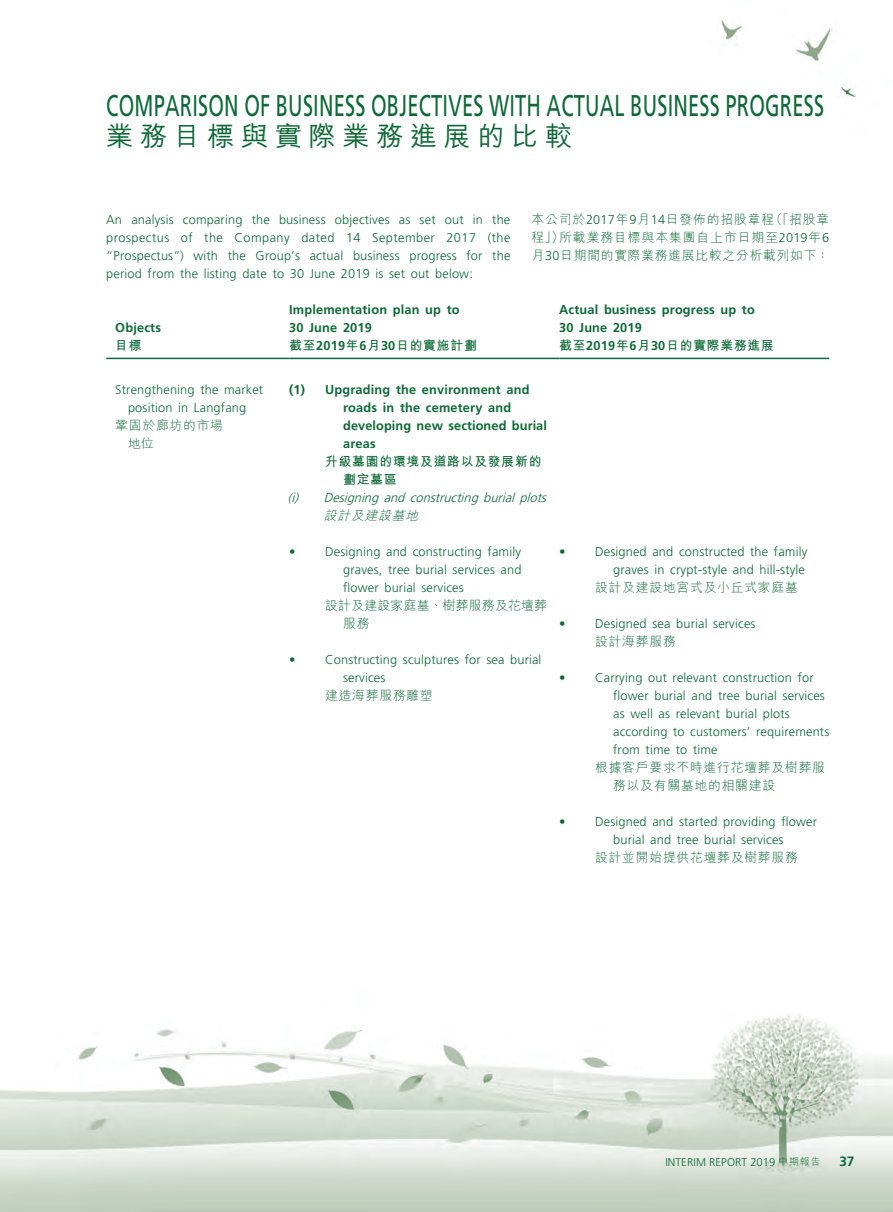
<style>
.page{position:relative;width:893px;height:1212px;background:#fff}
.page>*{position:absolute;margin:0;border:0;box-sizing:border-box;transform-origin:0 0}
.t1{font:30px "Frutiger LT Std";letter-spacing:.01em;color:#0e6937;scale:.67 1}
.t2{font:500 27px "M Hei HK";letter-spacing:.25em;color:#0e6937}
.t3{font:700 13.5px "Frutiger LT Std";color:#0e6937}
._15_Table_Stub{font:300 12.75px/18px "Frutiger LT Std";letter-spacing:.015em;color:#0e6937}
._01_Body_Text{font:300 12.75px/18px "Frutiger LT Std";letter-spacing:.015em;color:#0e6937;text-align:justify}
._15_Table_Stub-2{font:700 12.75px/18px "Frutiger LT Std";letter-spacing:.015em;color:#0e6937}
._15_Table_Stub-3{font:300 12.75px/18px "M Hei HK";letter-spacing:.065em;color:#0e6937}
._01_Body_Text-2{font:300 12.75px/18px "M Hei HK";letter-spacing:.07em;color:#0e6937;text-align:justify}
._15_Table_Stub-4{font:700 12.75px/18px "M Hei HK";letter-spacing:.065em;color:#0e6937}
._15_Table_Stub-5{font:italic 300 12.75px "Frutiger LT Std";color:#0e6937}
._15_Table_Stub-6{font:300 12.75px/18px "M Hei HK";letter-spacing:.025em;color:#0e6937}
._15_Table_Stub-7{font:italic 300 12.75px "M Hei HK";color:#0e6937}
.t4{font:300 11.25px "Frutiger LT Std";letter-spacing:.01em;color:#0e6937}
.s1{font-family:"Frutiger LT Std"}
.s2{font-family:"M Hei HK";font-size:9.75px}
</style>
<div class="page">
<img style="left:0;top:19px;width:893px;height:1193px">
<hr style="left:106px;top:358px;width:183px;height:1px;background:#0e6937">
<hr style="left:289px;top:358px;width:270px;height:1px;background:#0e6937">
<hr style="left:559px;top:358px;width:270px;height:1px;background:#0e6937">
<h1 class="t1" style="left:106px;top:88px;width:1073px">COMPARISON OF BUSINESS OBJECTIVES WITH ACTUAL BUSINESS PROGRESS</h1>
<h2 class="t2" style="left:106px;top:116px;width:467px">業務目標與實際業務進展的比較</h2>
<p class="_01_Body_Text" style="left:106px;top:211px;width:406px">An analysis comparing the business objectives as set out in the prospectus of the Company dated 14 September 2017 (the “Prospectus”) with the Group’s actual business progress for the period from the listing date to 30 June 2019 is set out below:</p>
<p class="_01_Body_Text-2" style="left:531px;top:210px;width:299px">本公司於<span class="s1">2017</span>年<span class="s1">9</span>月<span class="s1">14</span>日發佈的招股章程（「招股章程」）所載業務目標與本集團自上市日期至<span class="s1">2019</span>年<span class="s1">6</span>月<span class="s1">30</span>日期間的實際業務進展比較之分析載列如下：</p>
<p class="_15_Table_Stub-2" style="left:115px;top:319px;width:47px">Objects</p>
<p class="_15_Table_Stub-2" style="left:289px;top:301px;width:172px">Implementation plan up to<br>30 June 2019</p>
<p class="_15_Table_Stub-2" style="left:559px;top:301px;width:197px">Actual business progress up to<br>30 June 2019</p>
<p class="_15_Table_Stub-4" style="left:115px;top:335px;width:28px">目標</p>
<p class="_15_Table_Stub-4" style="left:289px;top:335px;width:189px">截至<span class="s1">2019</span>年<span class="s1">6</span>月<span class="s1">30</span>日的實施計劃</p>
<p class="_15_Table_Stub-4" style="left:559px;top:335px;width:216px">截至<span class="s1">2019</span>年<span class="s1">6</span>月<span class="s1">30</span>日的實際業務進展</p>
<p class="_15_Table_Stub" style="left:115px;top:380px;width:149px;text-align:center">Strengthening the market position in Langfang</p>
<p class="_15_Table_Stub-3" style="left:128px;top:415px;width:96px;text-indent:-13px">鞏固於廊坊的市場地位</p>
<p class="_15_Table_Stub-2" style="left:343px;top:380px;width:205px;text-indent:-54px">(1) Upgrading the environment and roads in the cemetery and developing new sectioned burial areas</p>
<p class="_15_Table_Stub-4" style="left:343px;top:451px;width:200px;text-indent:-18px">升級墓園的環境及道路以及發展新的劃定墓區</p>
<p class="_15_Table_Stub-5" style="left:288px;top:490px;width:264px">(i) Designing and constructing burial plots</p>
<p class="_15_Table_Stub-7" style="left:324px;top:506px;width:100px">設計及建設墓地</p>
<p class="_15_Table_Stub" style="left:343px;top:542px;width:180px;text-align:justify;text-indent:-54px">• Designing and constructing family graves, tree burial services and flower burial services</p>
<p class="_15_Table_Stub-6" style="left:343px;top:595px;width:205px;text-indent:-18px">設計及建設家庭墓、樹葬服務及花壇葬服務</p>
<p class="_15_Table_Stub" style="left:343px;top:650px;width:200px;text-indent:-54px">• Constructing sculptures for sea burial services</p>
<p class="_15_Table_Stub-3" style="left:325px;top:685px;width:109px">建造海葬服務雕塑</p>
<p class="_15_Table_Stub" style="left:559px;top:542px;width:250px;text-align:right">• Designed and constructed the family graves in crypt-style and hill-style</p>
<p class="_15_Table_Stub-3" style="left:595px;top:577px;width:204px">設計及建設地宮式及小丘式家庭墓</p>
<p class="_15_Table_Stub" style="left:559px;top:614px;width:198px">• Designed sea burial services</p>
<p class="_15_Table_Stub-3" style="left:595px;top:631px;width:82px">設計海葬服務</p>
<p class="_15_Table_Stub" style="left:613px;top:668px;width:218px;text-indent:-54px">• Carrying out relevant construction for flower burial and tree burial services as well as relevant burial plots according to customers’ requirements from time to time</p>
<p class="_15_Table_Stub-3" style="left:613px;top:757px;width:213px;text-indent:-18px">根據客戶要求不時進行花壇葬及樹葬服務以及有關墓地的相關建設</p>
<p class="_15_Table_Stub" style="left:613px;top:812px;width:205px;text-indent:-54px">• Designed and started providing flower burial and tree burial services</p>
<p class="_15_Table_Stub-3" style="left:595px;top:847px;width:204px">設計並開始提供花壇葬及樹葬服務</p>
<p class="t4" style="left:665px;top:1155px;width:157px">INTERIM REPORT 2019 <span class="s2">中期報告</span></p>
<p class="t3" style="left:839px;top:1154px;width:17px">37</p>
</div>
